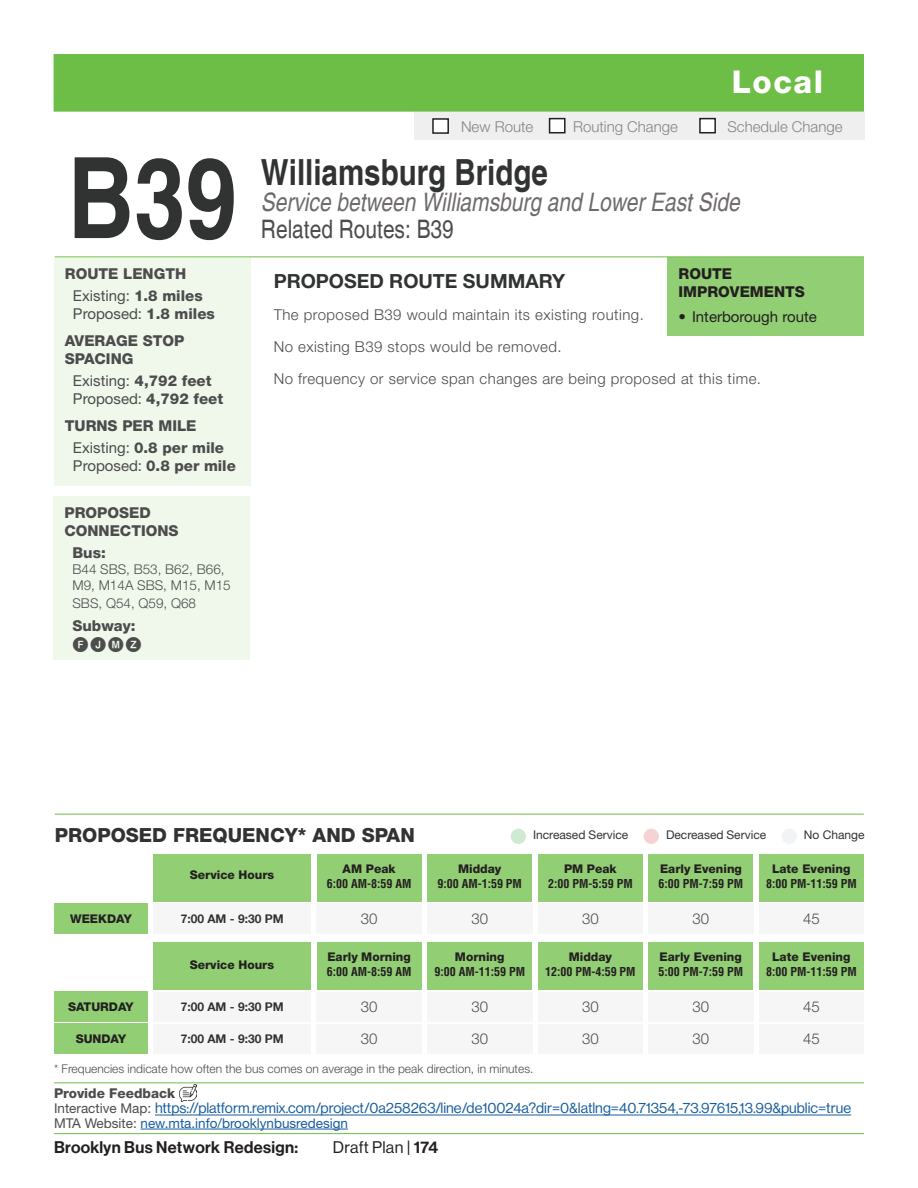
<style>
.page{position:relative;width:918px;height:1188px;background:#fff}
.page>*{position:absolute;margin:0;border:0;box-sizing:border-box;transform-origin:0 0}
.t1{font:700 condensed 112.5px "Helvetica";color:#313232}
.t2{font:700 condensed 36px "Helvetica";color:#313232}
.t3{font:800 31.5px "Helvetica Neue LT Std";letter-spacing:.05em;color:#fff}
.t4{font:italic condensed 25.5px "Helvetica";color:#6e6b6a}
.t5{font:condensed 25.5px "Helvetica";color:#4c4c4c}
.t6{font:800 19.5px "Helvetica Neue LT Std";color:#313232}
.t7{font:700 19.5px "Helvetica Neue LT Std";color:#313232}
.t8{font:16.5px "N Haas Grotesk DS Pro 65 Md";letter-spacing:.02em;color:#231f20}
.t9{font:16.5px "N Haas Grotesk DS Pro 55 Rg";letter-spacing:.015em;color:#231f20}
.t10{font:800 15px/22.4px "Helvetica Neue LT Std";color:#4c4c4c}
.t11{font:300 15px/32px "Helvetica Neue LT Std";letter-spacing:.03em;color:#4c4c4c}
.t12{font:300 15px "Helvetica Neue LT Std";color:#868586}
.t13{font:15px "Helvetica Neue LT Std";color:#231f20}
.t14{font:800 15px/18px "Helvetica Neue LT Std";color:#231f20}
.t15{font:14.7px "N Haas Grotesk DS Pro 55 Rg";color:#175d9e}
.t16{font:300 13.5px/16.2px "Helvetica Neue LT Std";color:#4c4c4c}
.t17{font:13.5px "Helvetica Neue LT Std";color:#175d9e}
.t18{font:800 13.5px "Helvetica Neue LT Std";color:#4c4c4c}
.t19{font:800 12px "Helvetica Neue LT Std";color:#231f20}
.t20{font:700 condensed 12px "Helvetica LT Pro";color:#231f20}
.t21{font:300 12px "Helvetica Neue LT Std";color:#4c4c4c}
.t22{font:12px "Helvetica Neue LT Std";color:#313232}
.t23{font:700 12px "Helvetica 75";color:#313232}
.s1{font-weight:400}
.s2{font-family:"Helvetica Neue LT Std";font-size:13.5px;color:#4c4c4c}
.s3{color:#4c4c4c}
.s4{font-family:"N Haas Grotesk DS Pro 65 Md"}
</style>
<div class="page">
<div style="left:54px;top:54px;width:810px;height:58px;background:#6dbe46;border:2px solid #6dbe46"></div>
<div style="left:54px;top:903px;width:94px;height:30px;background:#91ce74"></div>
<div style="left:54px;top:992px;width:94px;height:30px;background:#91ce74"></div>
<div style="left:54px;top:1024px;width:94px;height:30px;background:#91ce74"></div>
<div style="left:317px;top:854px;width:104px;height:47px;background:#91ce74"></div>
<div style="left:317px;top:942px;width:104px;height:48px;background:#91ce74"></div>
<div style="left:153px;top:854px;width:158px;height:47px;background:#91ce74"></div>
<div style="left:153px;top:942px;width:158px;height:48px;background:#91ce74"></div>
<div style="left:538px;top:854px;width:105px;height:47px;background:#91ce74"></div>
<div style="left:538px;top:942px;width:105px;height:48px;background:#91ce74"></div>
<div style="left:427px;top:854px;width:105px;height:47px;background:#91ce74"></div>
<div style="left:427px;top:942px;width:105px;height:48px;background:#91ce74"></div>
<div style="left:649px;top:854px;width:104px;height:47px;background:#91ce74"></div>
<div style="left:649px;top:942px;width:104px;height:48px;background:#91ce74"></div>
<div style="left:759px;top:854px;width:105px;height:47px;background:#91ce74"></div>
<div style="left:759px;top:942px;width:105px;height:48px;background:#91ce74"></div>
<div style="left:782px;top:829px;width:15px;height:15px;background:#f2f3f4;border-radius:50%"></div>
<div style="left:511px;top:829px;width:15px;height:15px;background:#cfead2;border-radius:50%"></div>
<div style="left:644px;top:829px;width:15px;height:15px;background:#f5d3d5;border-radius:50%"></div>
<hr style="left:55px;top:814px;width:809px;height:1px;background:#6dbe46">
<hr style="left:55px;top:256px;width:809px;height:1px;background:#6dbe46">
<div style="left:54px;top:258px;width:196px;height:227px;background:#f0f8ec"></div>
<div style="left:414px;top:112px;width:450px;height:28px;background:#efefef"></div>
<div style="left:433px;top:119px;width:15px;height:14px;background:#fff"></div>
<div style="left:432px;top:118px;width:17px;height:16px;border:2px solid #231f20"></div>
<div style="left:550px;top:119px;width:15px;height:14px;background:#fff"></div>
<div style="left:549px;top:118px;width:17px;height:15px;border:2px solid #231f20"></div>
<div style="left:700px;top:119px;width:15px;height:14px;background:#fff"></div>
<div style="left:699px;top:118px;width:17px;height:15px;border:2px solid #231f20"></div>
<div style="left:668px;top:257px;width:196px;height:79px;background:#91ce74"></div>
<div style="left:54px;top:496px;width:196px;height:164px;background:#f0f8ec"></div>
<hr style="left:54px;top:1082px;width:810px;height:1px;background:#6dbe46">
<hr style="left:54px;top:1133px;width:810px;height:1px;background:#6dbe46">
<img style="left:179px;top:1085px;width:17px;height:16px">
<hr style="left:155px;top:1115px;width:696px;height:1px;background:#175d9e">
<hr style="left:141px;top:1129px;width:207px;height:1px;background:#175d9e">
<h3 class="t3" style="left:732px;top:63px;width:93px">Local</h3>
<p class="t12" style="left:461px;top:118px;width:74px">New Route</p>
<p class="t12" style="left:573px;top:117px;width:106px">Routing Change</p>
<p class="t12" style="left:728px;top:118px;width:117px">Schedule Change</p>
<h1 class="t1" style="left:68px;top:131px;width:171px">B39</h1>
<h2 class="t2" style="left:261px;top:150px;width:289px">Williamsburg Bridge</h2>
<h3 class="t4" style="left:261px;top:187px;width:480px">Service between Williamsburg and Lower East Side</h3>
<h3 class="t5" style="left:261px;top:214px;width:194px">Related Routes: B39</h3>
<p class="t10" style="left:73px;top:263px;width:131px;text-indent:-8px">ROUTE LENGTH<br><span class="s1">Existing:</span> 1.8 miles</p>
<p class="t10" style="left:65px;top:301px;width:152px;line-height:26.7px;text-indent:8px"><span class="s1">Proposed:</span> 1.8 miles<br>AVERAGE STOP</p>
<p class="t10" style="left:73px;top:348px;width:140px;text-indent:-8px">SPACING<br><span class="s1">Existing:</span> 4,792 feet</p>
<p class="t10" style="left:65px;top:386px;width:160px;line-height:26.7px;text-indent:8px"><span class="s1">Proposed:</span> 4,792 feet<br>TURNS PER MILE</p>
<p class="t10" style="left:73px;top:439px;width:164px;line-height:18px"><span class="s1">Existing:</span> 0.8 per mile<br><span class="s1">Proposed:</span> 0.8 per mile</p>
<p class="t10" style="left:64px;top:503px;width:116px;line-height:18px">PROPOSED<br>CONNECTIONS</p>
<p class="t10" style="left:72px;top:541px;width:35px">Bus:</p>
<p class="t16" style="left:72px;top:561px;width:160px">B44 SBS, B53, B62, B66,<br>M9, M14A SBS, M15, M15</p>
<p class="t16" style="left:72px;top:595px;width:125px">SBS, Q54, Q59, Q68</p>
<p class="t10" style="left:72px;top:614px;width:65px">Subway:</p>
<p class="t14" style="left:679px;top:265px;width:128px">ROUTE<br>IMPROVEMENTS</p>
<p class="t13" style="left:679px;top:307px;width:140px">• Interborough route</p>
<h3 class="t7" style="left:274px;top:269px;width:293px">PROPOSED ROUTE SUMMARY</h3>
<p class="t11" style="left:274px;top:299px;width:489px">The proposed B39 would maintain its existing routing.<br>No existing B39 stops would be removed.<br>No frequency or service span changes are being proposed at this time.</p>
<h3 class="t6" style="left:55px;top:823px;width:362px">PROPOSED FREQUENCY* AND SPAN</h3>
<p class="t22" style="left:533px;top:828px;width:97px">Increased Service</p>
<p class="t22" style="left:804px;top:828px;width:62px">No Change</p>
<p class="t22" style="left:666px;top:828px;width:102px">Decreased Service</p>
<p class="t19" style="left:190px;top:867px;width:86px">Service Hours</p>
<p class="t19" style="left:343px;top:862px;width:55px">AM Peak</p>
<p class="t20" style="left:327px;top:875px;width:86px">6:00 AM-8:59 AM</p>
<p class="t19" style="left:458px;top:862px;width:45px">Midday</p>
<p class="t20" style="left:438px;top:875px;width:86px">9:00 AM-1:59 PM</p>
<p class="t19" style="left:564px;top:862px;width:54px">PM Peak</p>
<p class="t20" style="left:548px;top:875px;width:86px">2:00 PM-5:59 PM</p>
<p class="t19" style="left:660px;top:862px;width:83px">Early Evening</p>
<p class="t20" style="left:659px;top:875px;width:86px">6:00 PM-7:59 PM</p>
<p class="t19" style="left:772px;top:862px;width:80px">Late Evening</p>
<p class="t20" style="left:766px;top:875px;width:92px">8:00 PM-11:59 PM</p>
<p class="t19" style="left:70px;top:912px;width:63px">WEEKDAY</p>
<p class="t23" style="left:181px;top:911px;width:104px">7:00 AM - 9:30 PM</p>
<p class="t11" style="left:361px;top:902px;width:18px">30</p>
<p class="t11" style="left:471px;top:902px;width:18px">30</p>
<p class="t11" style="left:582px;top:902px;width:18px">30</p>
<p class="t11" style="left:693px;top:902px;width:18px">30</p>
<p class="t11" style="left:803px;top:902px;width:18px">45</p>
<p class="t19" style="left:190px;top:957px;width:86px">Service Hours</p>
<p class="t19" style="left:327px;top:950px;width:85px">Early Morning</p>
<p class="t20" style="left:327px;top:963px;width:86px">6:00 AM-8:59 AM</p>
<p class="t19" style="left:455px;top:950px;width:51px">Morning</p>
<p class="t20" style="left:434px;top:963px;width:92px">9:00 AM-11:59 PM</p>
<p class="t19" style="left:569px;top:950px;width:45px">Midday</p>
<p class="t20" style="left:545px;top:963px;width:92px">12:00 PM-4:59 PM</p>
<p class="t19" style="left:660px;top:950px;width:84px">Early Evening</p>
<p class="t20" style="left:659px;top:963px;width:86px">5:00 PM-7:59 PM</p>
<p class="t19" style="left:772px;top:950px;width:80px">Late Evening</p>
<p class="t20" style="left:766px;top:963px;width:92px">8:00 PM-11:59 PM</p>
<p class="t19" style="left:68px;top:1000px;width:67px">SATURDAY</p>
<p class="t19" style="left:76px;top:1032px;width:52px">SUNDAY</p>
<p class="t23" style="left:181px;top:1000px;width:104px">7:00 AM - 9:30 PM</p>
<p class="t23" style="left:181px;top:1032px;width:104px">7:00 AM - 9:30 PM</p>
<p class="t11" style="left:361px;top:991px;width:18px">30<br>30</p>
<p class="t11" style="left:471px;top:991px;width:18px">30<br>30</p>
<p class="t11" style="left:582px;top:991px;width:18px">30<br>30</p>
<p class="t11" style="left:693px;top:991px;width:18px">30<br>30</p>
<p class="t11" style="left:803px;top:991px;width:18px">45<br>45</p>
<p class="t21" style="left:54px;top:1061px;width:481px">* Frequencies indicate how often the bus comes on average in the peak direction, in minutes.</p>
<p class="t18" style="left:54px;top:1086px;width:123px">Provide Feedback</p>
<p class="t15" style="left:54px;top:1100px;width:799px"><span class="s2">Interactive Map:</span> https://platform.remix.com/project/0a258263/line/de10024a?dir=0&amp;latlng=40.71354,-73.97615,13.99&amp;public=true</p>
<p class="t17" style="left:54px;top:1115px;width:296px"><span class="s3">MTA Website:</span> new.mta.info/brooklynbusredesign</p>
<p class="t8" style="left:54px;top:1137px;width:246px">Brooklyn Bus Network Redesign:</p>
<p class="t9" style="left:333px;top:1138px;width:107px">Draft Plan | <span class="s4">174</span></p>
</div>
